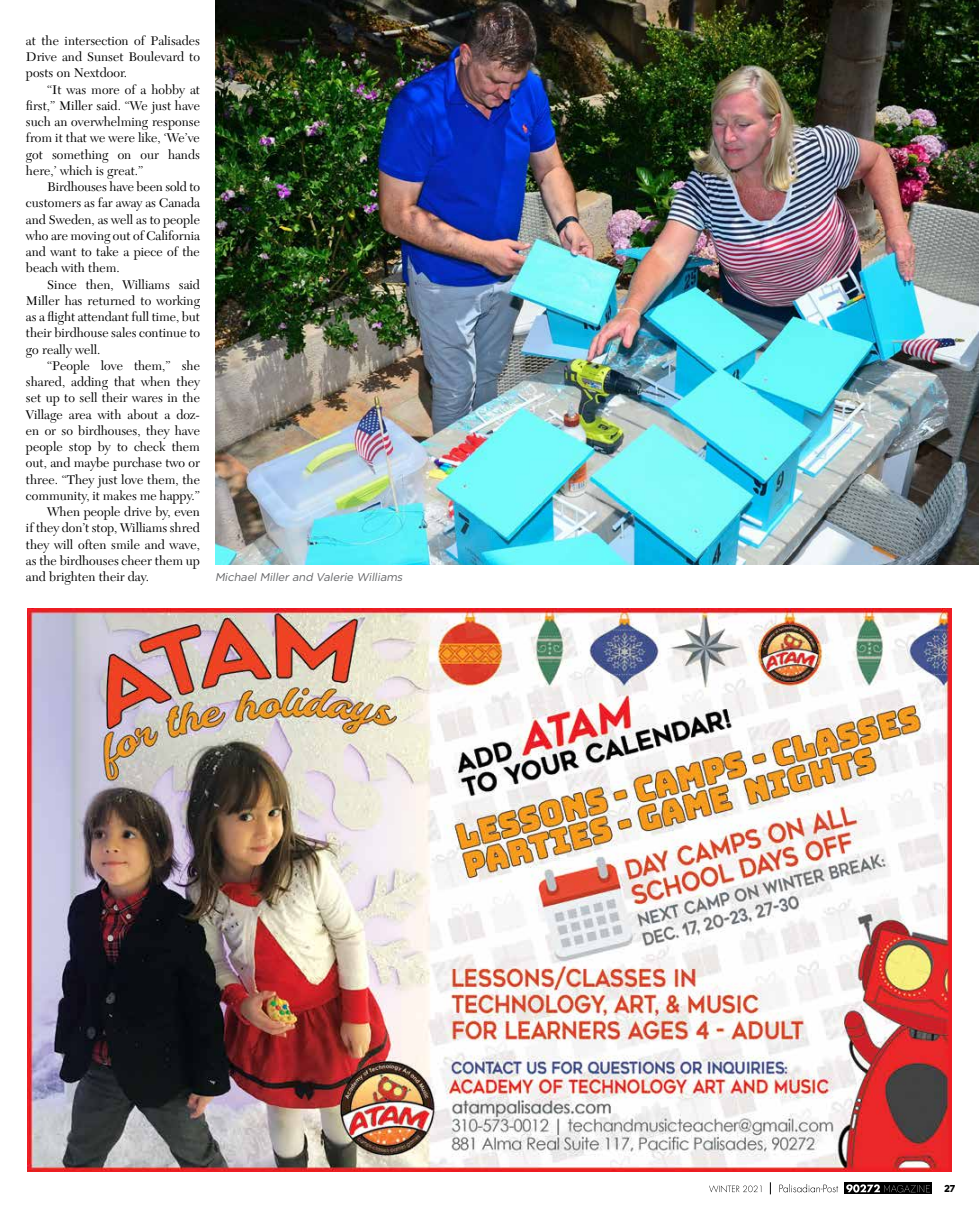
<style>
.page{position:relative;width:979px;height:1215px;background:#fff}
.page>*{position:absolute;margin:0;border:0;box-sizing:border-box;transform-origin:0 0}
.t1{font:13.12px/16.2px "New Caledonia";color:#000;text-align:justify}
.t2{font:italic 11.25px "Gotham";color:#636466}
.t3{font:700 10px "Novecento";color:#000}
</style>
<div class="page">
<svg style="left:779px;top:1184px;width:59px;height:8px"></svg>
<svg style="left:770px;top:1182px;width:1px;height:12px"></svg>
<div style="left:844px;top:1182px;width:88px;height:12px;background:#000"></div>
<svg style="left:846px;top:1184px;width:84px;height:9px"></svg>
<svg style="left:709px;top:1185px;width:52px;height:7px"></svg>
<img style="left:215px;top:0;width:764px;height:565px">
<img style="left:27px;top:609px;width:925px;height:562px">
<p class="t1" style="left:26px;top:33px;width:176px">at the intersection of Palisades Drive and Sunset Boulevard to posts on Nextdoor.</p>
<p class="t1" style="left:26px;top:82px;width:176px;text-indent:21px">“It was more of a hobby at first,” Miller said. “We just have such an overwhelming response from it that we were like, ‘We’ve got something on our hands here,’ which is great.”</p>
<p class="t1" style="left:26px;top:179px;width:176px;text-indent:21px">Birdhouses have been sold to customers as far away as Canada and Sweden, as well as to people who are moving out of California and want to take a piece of the beach with them.</p>
<p class="t1" style="left:26px;top:277px;width:176px;text-indent:21px">Since then, Williams said Miller has returned to working as a flight attendant full time, but their birdhouse sales continue to go really well.</p>
<p class="t1" style="left:47px;top:358px;width:154px">“People love them,” she</p>
<p class="t1" style="left:26px;top:374px;width:175px">shared, adding that when they</p>
<p class="t1" style="left:26px;top:390px;width:175px">set up to sell their wares in the</p>
<p class="t1" style="left:26px;top:407px;width:176px">Village area with about a doz-</p>
<p class="t1" style="left:26px;top:423px;width:175px">en or so birdhouses, they have</p>
<p class="t1" style="left:26px;top:439px;width:175px">people stop by to check them</p>
<p class="t1" style="left:26px;top:455px;width:176px">out, and maybe purchase two or</p>
<p class="t1" style="left:26px;top:472px;width:176px">three. “They just love them, the</p>
<p class="t1" style="left:26px;top:488px;width:175px">community, it makes me happy.”</p>
<p class="t1" style="left:47px;top:504px;width:154px">When people drive by, even</p>
<p class="t1" style="left:26px;top:520px;width:175px">if they don’t stop, Williams shred</p>
<p class="t1" style="left:26px;top:537px;width:175px">they will often smile and wave,</p>
<p class="t1" style="left:26px;top:553px;width:176px">as the birdhouses cheer them up</p>
<p class="t1" style="left:26px;top:569px;width:124px">and brighten their day.</p>
<p class="t2" style="left:215px;top:571px;width:191px">Michael Miller and Valerie Williams</p>
<p class="t3" style="left:944px;top:1182px;width:13px">27</p>
</div>
